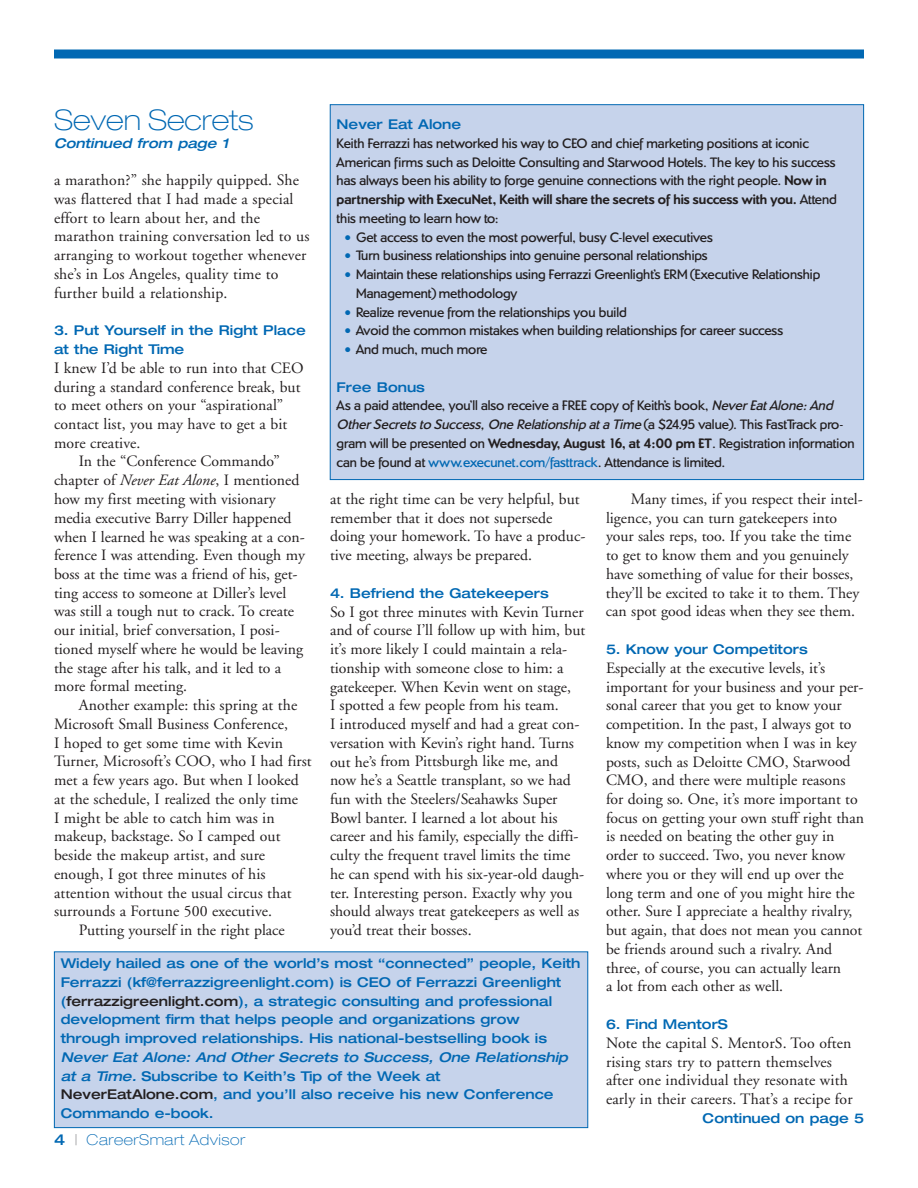
<style>
.page{position:relative;width:918px;height:1188px;background:#fff}
.page>*{position:absolute;margin:0;border:0;box-sizing:border-box;transform-origin:0 0}
.t1{font:100 expanded 28.5px "Helvetica Neue";color:#0168b3}
.t2{font:15.75px/18.8px "Adobe Garamond";color:#231f20}
.t3{font:100 expanded 15px "Helvetica Neue";letter-spacing:.03em;color:#0168b3}
.t4{font:500 14.25px/18.8px "Dundee";color:#231f20}
.t5{font:500 expanded 13.5px/18.8px "Helvetica Neue";color:#0168b3}
.t6{font:italic 500 expanded 13.5px "Helvetica Neue";color:#0168b3}
.s1{font-weight:700}
.s2{font-family:"Verdana";font-weight:400;font-size:13.5px;color:#0168b3}
.s3{font-style:italic}
.s4{color:#0168b3}
.s5{color:#231f20}
.s6{font-weight:500}
.s7{color:#808285}
</style>
<div class="page">
<div style="left:54px;top:50px;width:810px;height:8px;background:#0168b3"></div>
<div style="left:54px;top:952px;width:534px;height:176px;background:#c6d3eb"></div>
<div style="left:54px;top:951px;width:534px;height:177px;border:1px solid #0168b3"></div>
<div style="left:330px;top:105px;width:534px;height:375px;background:#c6d3eb"></div>
<h1 class="t1" style="left:54px;top:110px;width:201px">Seven Secrets</h1>
<p class="t6" style="left:54px;top:138px;width:176px">Continued from page 1</p>
<p class="t5" style="left:337px;top:116px;width:126px">Never Eat Alone</p>
<p class="t4" style="left:337px;top:133px;width:502px">Keith Ferrazzi has networked his way to CEO and chief marketing positions at iconic American firms such as Deloitte Consulting and Starwood Hotels. The key to his success has always been his ability to forge genuine connections with the right people. <span class="s1">Now in partnership with ExecuNet, Keith will share the secrets of his success with you.</span> Attend this meeting to learn how to:</p>
<p class="t4" style="left:344px;top:227px;width:370px"><span class="s2">•</span> Get access to even the most powerful, busy C-level executives</p>
<p class="t4" style="left:344px;top:246px;width:365px"><span class="s2">•</span> Turn business relationships into genuine personal relationships</p>
<p class="t4" style="left:356px;top:264px;width:466px;text-indent:-12px"><span class="s2">•</span> Maintain these relationships using Ferrazzi Greenlight’s ERM (Executive Relationship<br>Management) methodology</p>
<p class="t4" style="left:344px;top:302px;width:284px"><span class="s2">•</span> Realize revenue from the relationships you build</p>
<p class="t4" style="left:344px;top:321px;width:441px"><span class="s2">•</span> Avoid the common mistakes when building relationships for career success</p>
<p class="t4" style="left:344px;top:339px;width:145px"><span class="s2">•</span> And much, much more</p>
<p class="t5" style="left:337px;top:379px;width:90px">Free Bonus</p>
<p class="t4" style="left:337px;top:396px;width:520px">As a paid attendee, you’ll also receive a FREE copy of Keith’s book, <span class="s3">NeverEatAlone:And OtherSecretsto Success,OneRelationship ataTime</span> (a $ 24 .9 5 va l u e) . T h i s Fa s t Tra c k p ro - gram will be presented on <span class="s1">Wednesday, August 16, at 4:00 pm ET</span>. Registration information can be found at <span class="s4">www.execunet.com/fasttrack</span>. Attendance is limited.</p>
<p class="t2" style="left:54px;top:172px;width:257px">a marathon?” she happily quipped. She was flattered that I had made a special effort to learn about her, and the marathon training conversation led to us arranging to workout together whenever she’s in Los Angeles, quality time to further build a relationship.</p>
<p class="t5" style="left:54px;top:322px;width:253px">3. Put Yourself in the Right Place at the Right Time</p>
<p class="t2" style="left:54px;top:360px;width:251px">I knew I’d be able to run into that CEO</p>
<p class="t2" style="left:54px;top:379px;width:248px">during a standard conference break, but</p>
<p class="t2" style="left:54px;top:397px;width:231px">to meet others on your “aspirational”</p>
<p class="t2" style="left:54px;top:416px;width:235px">contact list, you may have to get a bit</p>
<p class="t2" style="left:54px;top:435px;width:88px">more creative.</p>
<p class="t2" style="left:79px;top:454px;width:203px">In the “Conference Commando”</p>
<p class="t2" style="left:54px;top:472px;width:247px">chapter of <span class="s3">Never Eat Alone</span>, I mentioned</p>
<p class="t2" style="left:54px;top:491px;width:223px">how my first meeting with visionary</p>
<p class="t2" style="left:54px;top:510px;width:239px">media executive Barry Diller happened</p>
<p class="t2" style="left:54px;top:529px;width:252px">when I learned he was speaking at a con-</p>
<p class="t2" style="left:54px;top:547px;width:252px">ference I was attending. Even though my</p>
<p class="t2" style="left:54px;top:566px;width:245px">boss at the time was a friend of his, get-</p>
<p class="t2" style="left:54px;top:585px;width:234px">ting access to someone at Diller’s level</p>
<p class="t2" style="left:54px;top:604px;width:242px">was still a tough nut to crack. To create</p>
<p class="t2" style="left:54px;top:622px;width:227px">our initial, brief conversation, I posi-</p>
<p class="t2" style="left:54px;top:641px;width:251px">tioned myself where he would be leaving</p>
<p class="t2" style="left:54px;top:660px;width:229px">the stage after his talk, and it led to a</p>
<p class="t2" style="left:54px;top:679px;width:135px">more formal meeting.</p>
<p class="t2" style="left:79px;top:697px;width:220px">Another example: this spring at the</p>
<p class="t2" style="left:54px;top:716px;width:236px">Microsoft Small Business Conference,</p>
<p class="t2" style="left:54px;top:735px;width:231px">I hoped to get some time with Kevin</p>
<p class="t2" style="left:54px;top:754px;width:259px">Turner, Microsoft’s COO, who I had first</p>
<p class="t2" style="left:54px;top:772px;width:246px">met a few years ago. But when I looked</p>
<p class="t2" style="left:54px;top:791px;width:246px">at the schedule, I realized the only time</p>
<p class="t2" style="left:54px;top:810px;width:222px">I might be able to catch him was in</p>
<p class="t2" style="left:54px;top:829px;width:228px">makeup, backstage. So I camped out</p>
<p class="t2" style="left:54px;top:847px;width:213px">beside the makeup artist, and sure</p>
<p class="t2" style="left:54px;top:866px;width:213px">enough, I got three minutes of his</p>
<p class="t2" style="left:54px;top:885px;width:239px">attention without the usual circus that</p>
<p class="t2" style="left:54px;top:904px;width:220px">surrounds a Fortune 500 executive.</p>
<p class="t2" style="left:79px;top:922px;width:207px">Putting yourself in the right place</p>
<p class="t2" style="left:330px;top:491px;width:257px">at the right time can be very helpful, but remember that it does not supersede doing your homework. To have a produc&shy;tive meeting, always be prepared.</p>
<p class="t5" style="left:330px;top:585px;width:220px">4. Befriend the Gatekeepers</p>
<p class="t2" style="left:330px;top:604px;width:257px">So I got three minutes with Kevin Turner and of course I’ll follow up with him, but it’s more likely I could maintain a rela&shy;tionship with someone close to him: a gatekeeper. When Kevin went on stage,<br>I spotted a few people from his team.<br>I introduced myself and had a great con&shy;versation with Kevin’s right hand. Turns out he’s from Pittsburgh like me, and now he’s a Seattle transplant, so we had fun with the Steelers/Seahawks Super Bowl banter. I learned a lot about his career and his family, especially the diffi&shy;culty the frequent travel limits the time he can spend with his six-year-old daugh&shy;ter. Interesting person. Exactly why you should always treat gatekeepers as well as you’d treat their bosses.</p>
<p class="t2" style="left:606px;top:491px;width:258px;text-indent:25px">Many times, if you respect their intel&shy;ligence, you can turn gatekeepers into your sales reps, too. If you take the time to get to know them and you genuinely have something of value for their bosses, they’ll be excited to take it to them. They can spot good ideas when they see them.</p>
<p class="t5" style="left:606px;top:641px;width:203px">5. Know your Competitors</p>
<p class="t2" style="left:606px;top:660px;width:259px">Especially at the executive levels, it’s important for your business and your per&shy;sonal career that you get to know your competition. In the past, I always got to know my competition when I was in key posts, such as Deloitte CMO, Starwood CMO, and there were multiple reasons for doing so. One, it’s more important to focus on getting your own stuff right than is needed on beating the other guy in order to succeed. Two, you never know where you or they will end up over the long term and one of you might hire the other. Sure I appreciate a healthy rivalry, but again, that does not mean you cannot be friends around such a rivalry. And three, of course, you can actually learn<br>a lot from each other as well.</p>
<p class="t5" style="left:606px;top:1016px;width:123px">6. Find MentorS</p>
<p class="t2" style="left:606px;top:1035px;width:248px">Note the capital S. MentorS. Too often rising stars try to pattern themselves after one individual they resonate with early in their careers. That’s a recipe for</p>
<p class="t5" style="left:703px;top:1110px;width:163px">Continued on page 5</p>
<p class="t5" style="left:61px;top:955px;width:521px">Widely hailed as one of the world’s most “connected” people, Keith Ferrazzi (kf@ferrazzigreenlight.com) is CEO of Ferrazzi Greenlight (<span class="s5">ferrazzigreenlight.com</span>), a strategic consulting and professional development firm that helps people and organizations grow through improved relationships. His national-bestselling book is</p>
<p class="t5" style="left:61px;top:1049px;width:509px"><span class="s3">Never Eat Alone: And Other Secrets to Success, One Relationship at a Time.</span> Subscribe to Keith’s Tip of the Week at <span class="s5">NeverEatAlone.com</span>, and you’ll also receive his new Conference Commando e-book.</p>
<p class="t3" style="left:54px;top:1134px;width:193px"><span class="s6">4</span> <span class="s7">|</span> CareerSmart Advisor</p>
</div>
